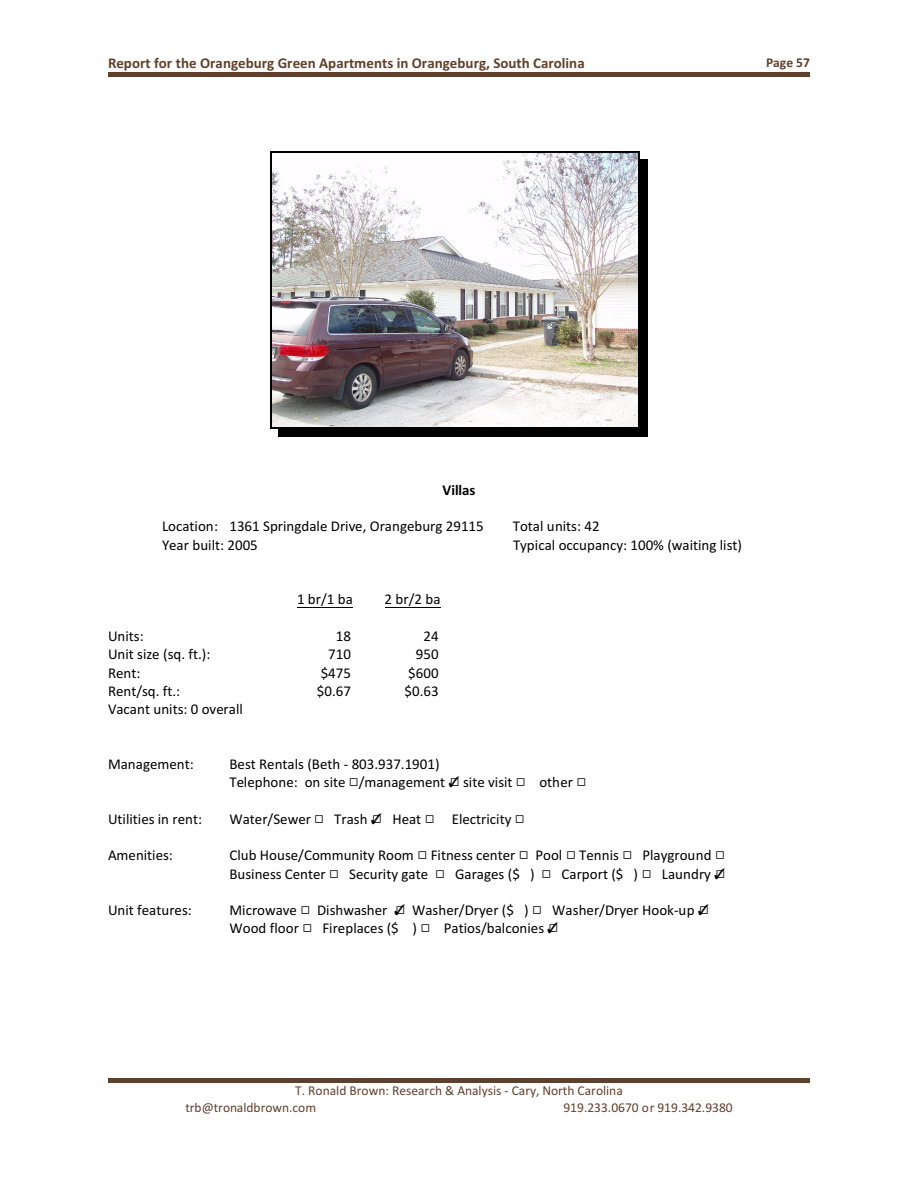
<style>
.page{position:relative;width:918px;height:1188px;background:#fff}
.page>*{position:absolute;margin:0;border:0;box-sizing:border-box;transform-origin:0 0}
.t1{font:15px/18.1px "Calibri";color:#000}
.t2{font:700 15px "Calibri";color:#61402b}
.t3{font:700 15px "Calibri";letter-spacing:-.005em;color:#000}
.t4{font:13.5px/16.5px "Calibri";color:#61402b}
.t5{font:700 13.5px "Calibri";color:#61402b}
</style>
<div class="page">
<hr style="left:108px;top:72px;width:702px;height:4px;background:#61402b">
<img style="left:271px;top:152px;width:367px;height:276px">
<hr style="left:270px;top:151px;width:1px;height:278px;background:#000">
<hr style="left:638px;top:151px;width:2px;height:278px;background:#000">
<hr style="left:270px;top:151px;width:370px;height:1px;background:#000">
<hr style="left:270px;top:428px;width:370px;height:1px;background:#000">
<div style="left:640px;top:159px;width:8px;height:278px;background:#000"></div>
<div style="left:278px;top:429px;width:370px;height:8px;background:#000"></div>
<hr style="left:297px;top:607px;width:56px;height:1px;background:#000">
<hr style="left:385px;top:607px;width:56px;height:1px;background:#000">
<hr style="left:108px;top:1078px;width:702px;height:4px;background:#61402b">
<p class="t2" style="left:108px;top:57px;width:478px">Report for the Orangeburg Green Apartments in Orangeburg, South Carolina</p>
<p class="t5" style="left:766px;top:57px;width:45px">Page 57</p>
<p class="t3" style="left:443px;top:484px;width:34px">Villas</p>
<p class="t1" style="left:162px;top:519px;width:323px">Location: 1361 Springdale Drive, Orangeburg 29115</p>
<p class="t1" style="left:513px;top:519px;width:88px">Total units: 42</p>
<p class="t1" style="left:162px;top:537px;width:97px">Year built: 2005</p>
<p class="t1" style="left:513px;top:537px;width:231px">Typical occupancy: 100% (waiting list)</p>
<p class="t1" style="left:297px;top:592px;width:57px">1 br/1 ba</p>
<p class="t1" style="left:385px;top:592px;width:57px">2 br/2 ba</p>
<p class="t1" style="left:108px;top:628px;width:37px">Units:</p>
<p class="t1" style="left:336px;top:628px;width:17px">18</p>
<p class="t1" style="left:424px;top:628px;width:17px">24</p>
<p class="t1" style="left:108px;top:647px;width:104px">Unit size (sq. ft.):</p>
<p class="t1" style="left:328px;top:647px;width:24px">710</p>
<p class="t1" style="left:416px;top:647px;width:24px">950</p>
<p class="t1" style="left:108px;top:665px;width:34px">Rent:</p>
<p class="t1" style="left:321px;top:665px;width:32px">$475</p>
<p class="t1" style="left:408px;top:665px;width:32px">$600</p>
<p class="t1" style="left:108px;top:683px;width:74px">Rent/sq. ft.:</p>
<p class="t1" style="left:317px;top:683px;width:36px">$0.67</p>
<p class="t1" style="left:405px;top:683px;width:36px">$0.63</p>
<p class="t1" style="left:108px;top:701px;width:136px">Vacant units: 0 overall</p>
<p class="t1" style="left:108px;top:756px;width:87px">Management:</p>
<p class="t1" style="left:230px;top:756px;width:285px">Best Rentals (Beth - 803.937.1901)<br>Telephone: on site /management site visit</p>
<p class="t1" style="left:539px;top:774px;width:35px">other</p>
<p class="t1" style="left:108px;top:811px;width:96px">Utilities in rent:</p>
<p class="t1" style="left:230px;top:811px;width:83px">Water/Sewer</p>
<p class="t1" style="left:334px;top:811px;width:35px">Trash</p>
<p class="t1" style="left:392px;top:811px;width:30px">Heat</p>
<p class="t1" style="left:452px;top:811px;width:61px">Electricity</p>
<p class="t1" style="left:108px;top:847px;width:66px">Amenities:</p>
<p class="t1" style="left:229px;top:847px;width:288px">Club House/Community Room Fitness center</p>
<p class="t1" style="left:536px;top:847px;width:85px">Pool Tennis</p>
<p class="t1" style="left:642px;top:847px;width:71px">Playground</p>
<p class="t1" style="left:230px;top:866px;width:98px">Business Center</p>
<p class="t1" style="left:349px;top:866px;width:81px">Security gate</p>
<p class="t1" style="left:455px;top:866px;width:81px">Garages ($ )</p>
<p class="t1" style="left:562px;top:866px;width:78px">Carport ($ )</p>
<p class="t1" style="left:662px;top:866px;width:51px">Laundry</p>
<p class="t1" style="left:108px;top:902px;width:85px">Unit features:</p>
<p class="t1" style="left:230px;top:902px;width:69px">Microwave</p>
<p class="t1" style="left:317px;top:902px;width:72px">Dishwasher</p>
<p class="t1" style="left:412px;top:902px;width:118px">Washer/Dryer ($ )</p>
<p class="t1" style="left:552px;top:902px;width:144px">Washer/Dryer Hook-up</p>
<p class="t1" style="left:230px;top:920px;width:71px">Wood floor</p>
<p class="t1" style="left:322px;top:920px;width:96px">Fireplaces ($ )</p>
<p class="t1" style="left:444px;top:920px;width:102px">Patios/balconies</p>
<p class="t4" style="left:185px;top:1083px;width:439px;text-indent:110px">T. Ronald Brown: Research &amp; Analysis - Cary, North Carolina trb@tronaldbrown.com</p>
<p class="t4" style="left:563px;top:1100px;width:171px">919.233.0670 or 919.342.9380</p>
</div>
